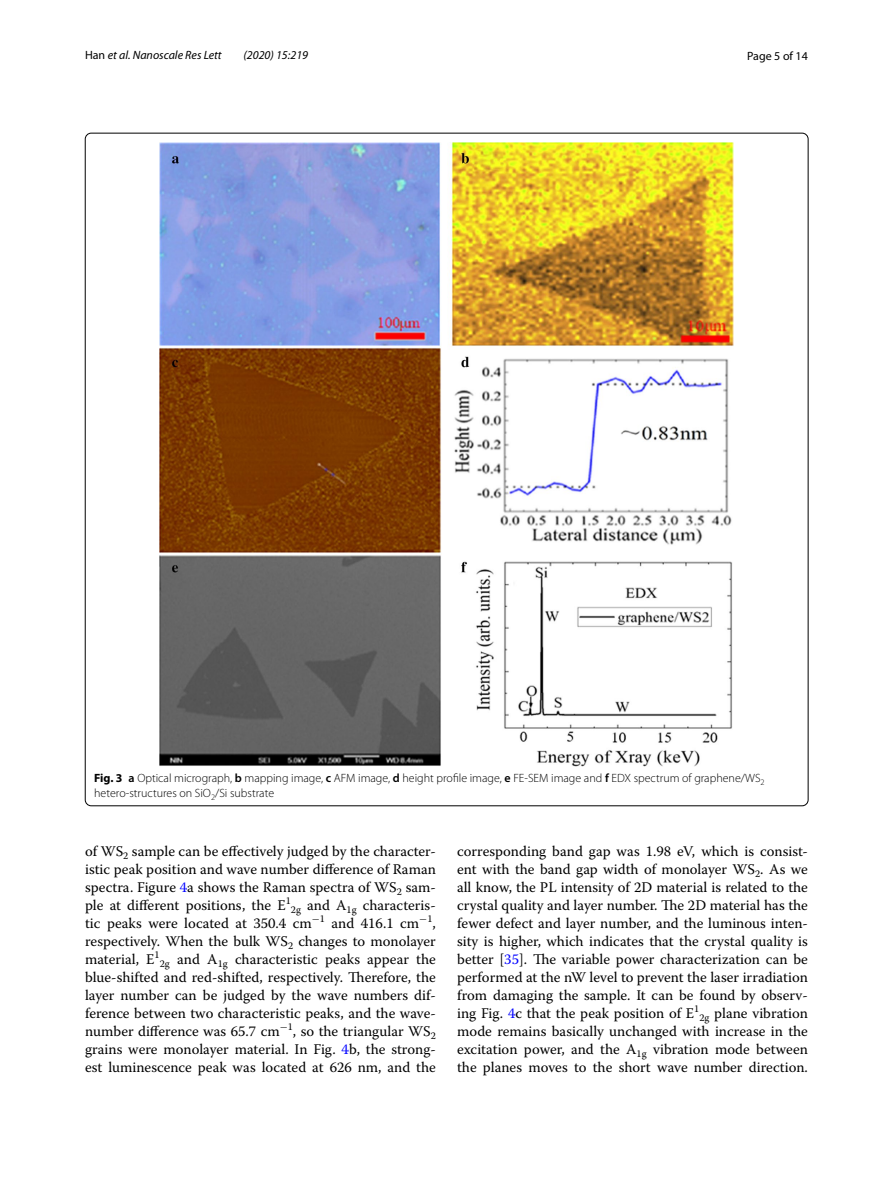
<style>
.page{position:relative;width:893px;height:1187px;background:#fff}
.page>*{position:absolute;margin:0;border:0;box-sizing:border-box;transform-origin:0 0}
.t1{font:14.7px/18px "Warnock Pro";color:#000;text-align:justify}
.t2{font:300 12px/15px "Myriad Pro";color:#000}
.t3{font:italic 12px "Myriad Pro";color:#000}
.t4{font:12px "Myriad Pro";color:#000}
.s1{font-style:normal}
.s2{font-weight:700}
.s3{font-weight:600}
.s4{color:#00f}
</style>
<div class="page">
<img style="left:160px;top:142px;width:574px;height:624px">
<p class="t3" style="left:85px;top:48px;width:138px"><span class="s1">Han</span> et al. Nanoscale Res Lett</p>
<p class="t3" style="left:243px;top:48px;width:66px">(2020) 15:219</p>
<p class="t4" style="left:747px;top:48px;width:62px">Page 5 of 14</p>
<p class="t2" style="left:94px;top:770px;width:672px"><span class="s2">Fig. 3</span> <span class="s3">a</span> Optical micrograph, <span class="s3">b</span> mapping image, <span class="s3">c</span> AFM image, <span class="s3">d</span> height profile image, <span class="s3">e</span> FE-SEM image and <span class="s3">f</span> EDX spectrum of graphene/WS<sub>2 </sub>hetero-structures on SiO<sub>2</sub>/Si substrate</p>
<p class="t1" style="left:85px;top:841px;width:352px">of WS<sub>2</sub> sample can be effectively judged by the character&shy;istic peak position and wave number difference of Raman spectra. Figure <span class="s4">4</span>a shows the Raman spectra of WS<sub>2</sub> sam&shy;ple at different positions, the E<sup>1</sup><sub>2g</sub> and A<sub>1g</sub> characteris&shy;tic peaks were located at 350.4 cm<sup>−</sup><sup>1</sup> and 416.1 cm<sup>−</sup><sup>1</sup>, respectively. When the bulk WS<sub>2</sub> changes to monolayer material, E<sup>1</sup><sub>2g</sub> and A<sub>1g</sub> characteristic peaks appear the blue-shifted and red-shifted, respectively. Therefore, the layer number can be judged by the wave numbers dif&shy;ference between two characteristic peaks, and the wave&shy;number difference was 65.7 cm<sup>−</sup><sup>1</sup>, so the triangular WS<sub>2 </sub>grains were monolayer material. In Fig. <span class="s4">4</span>b, the strong&shy;est luminescence peak was located at 626 nm, and the</p>
<p class="t1" style="left:457px;top:841px;width:352px">corresponding band gap was 1.98 eV, which is consist&shy;ent with the band gap width of monolayer WS<sub>2</sub>. As we all know, the PL intensity of 2D material is related to the crystal quality and layer number. The 2D material has the fewer defect and layer number, and the luminous inten&shy;sity is higher, which indicates that the crystal quality is better [<span class="s4">35</span>]. The variable power characterization can be performed at the nW level to prevent the laser irradiation from damaging the sample. It can be found by observ&shy;ing Fig. <span class="s4">4</span>c that the peak position of E<sup>1</sup><sub>2g</sub> plane vibration mode remains basically unchanged with increase in the excitation power, and the A<sub>1g</sub> vibration mode between the planes moves to the short wave number direction.</p>
</div>
